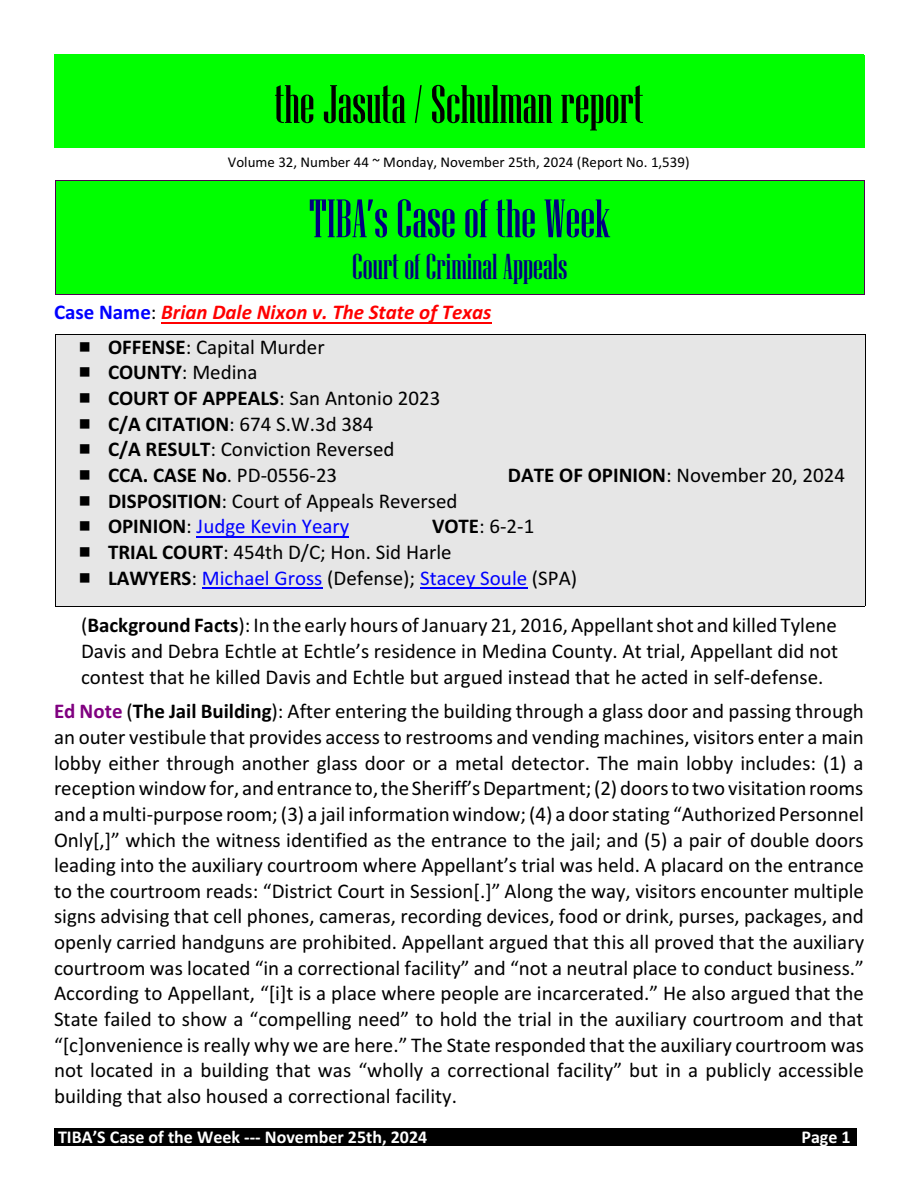
<style>
.page{position:relative;width:918px;height:1188px;background:#fff}
.page>*{position:absolute;margin:0;border:0;box-sizing:border-box;transform-origin:0 0}
.t1{font:54px "Niagara Solid";color:#000}
.t2{font:54px "Niagara Solid";color:#000080}
.t3{font:36px "Niagara Solid";color:#000080}
.t4{font:21px/25.7px "Calibri";color:#000}
.t5{font:italic 700 21px/34.8px "Calibri";color:#f00}
.t6{font:700 18px "Calibri";color:#fff}
.t7{font:15px "Calibri";color:#000}
.s1{font-style:normal;color:#00f}
.s2{font-weight:400;font-style:normal;color:#000}
.s3{font-style:normal;color:#000}
.s4{font-weight:700}
.s5{color:#00f}
.s6{font-weight:700;color:#800080}
</style>
<div class="page">
<div style="left:55px;top:180px;width:809px;height:114px;background:#0f0"></div>
<hr style="left:55px;top:180px;width:1px;height:114px;background:#4f004f">
<hr style="left:864px;top:180px;width:1px;height:114px;background:#4f004f">
<hr style="left:55px;top:180px;width:809px;height:1px;background:#4f004f">
<hr style="left:55px;top:294px;width:809px;height:1px;background:#4f004f">
<div style="left:55px;top:335px;width:810px;height:271px;background:#e6e6e6"></div>
<hr style="left:55px;top:335px;width:1px;height:271px;background:#000">
<hr style="left:865px;top:335px;width:1px;height:271px;background:#000">
<hr style="left:55px;top:335px;width:810px;height:1px;background:#000">
<hr style="left:55px;top:606px;width:810px;height:1px;background:#000">
<div style="left:54px;top:55px;width:810px;height:93px;background:#0f0"></div>
<hr style="left:864px;top:55px;width:1px;height:92px;background:#0f0">
<hr style="left:54px;top:148px;width:810px;height:1px;background:#0f0">
<hr style="left:161px;top:322px;width:330px;height:1px;background:#f00">
<hr style="left:197px;top:536px;width:152px;height:1px;background:#00f">
<hr style="left:202px;top:588px;width:120px;height:1px;background:#00f">
<hr style="left:420px;top:588px;width:107px;height:1px;background:#00f">
<hr style="left:54px;top:1128px;width:4px;height:18px;background:#000">
<div style="left:58px;top:1128px;width:799px;height:18px;background:#000"></div>
<h1 class="t1" style="left:275px;top:80px;width:370px">the Jasuta / Schulman report</h1>
<p class="t7" style="left:228px;top:156px;width:463px">Volume 32, Number 44 ~ Monday, November 25th, 2024 (Report No. 1,539)</p>
<h1 class="t2" style="left:309px;top:194px;width:303px">TIBA’s Case of the Week</h1>
<h2 class="t3" style="left:352px;top:250px;width:217px">Court of Criminal Appeals</h2>
<p class="t5" style="left:108px;top:296px;width:385px;text-indent:-54px"><span class="s1">Case Name</span><span class="s2">:</span> Brian Dale Nixon v. The State of Texas<br><span class="s3">OFFENSE</span><span class="s2">: Capital Murder</span></p>
<p class="t4" style="left:108px;top:361px;width:334px"><span class="s4">COUNTY</span>: Medina<br><span class="s4">COURT OF APPEALS</span>: San Antonio 2023<br><span class="s4">C/A CITATION</span>: 674 S.W.3d 384<br><span class="s4">C/A RESULT</span>: Conviction Reversed<br><span class="s4">CCA. CASE No</span>. PD-0556-23</p>
<p class="t4" style="left:508px;top:464px;width:339px"><span class="s4">DATE OF OPINION</span>: November 20, 2024</p>
<p class="t4" style="left:108px;top:490px;width:351px"><span class="s4">DISPOSITION</span>: Court of Appeals Reversed<br><span class="s4">OPINION</span>: <span class="s5">Judge Kevin Yeary</span></p>
<p class="t4" style="left:108px;top:515px;width:471px;text-indent:324px"><span class="s4">VOTE</span>: 6-2-1<br><span class="s4">TRIAL COURT</span>: 454th D/C; Hon. Sid Harle<br><span class="s4">LAWYERS</span>: <span class="s5">Michael Gross</span> (Defense); <span class="s5">Stacey Soule</span> (SPA)</p>
<p class="t4" style="left:81px;top:614px;width:759px;text-align:justify">(<span class="s4">Background Facts</span>): In the early hours of January 21, 2016, Appellant shot and killed Tylene Davis and Debra Echtle at Echtle’s residence in Medina County. At trial, Appellant did not contest that he killed Davis and Echtle but argued instead that he acted in self-defense.</p>
<p class="t4" style="left:54px;top:700px;width:812px;text-align:justify"><span class="s6">Ed Note</span> (<span class="s4">The Jail Building</span>): After entering the building through a glass door and passing through an outer vestibule that provides access to restrooms and vending machines, visitors enter a main lobby either through another glass door or a metal detector. The main lobby includes: (1) a reception window for, and entrance to,the Sheriff’sDepartment;(2) doors to two visitation rooms and a multi-purpose room; (3) a jail information window; (4) a door stating “Authorized Personnel Only[,]” which the witness identified as the entrance to the jail; and (5) a pair of double doors leading into the auxiliary courtroom where Appellant’s trial was held. A placard on the entrance to the courtroom reads: “District Court in Session[.]” Along the way, visitors encounter multiple signs advising that cell phones, cameras, recording devices, food or drink, purses, packages, and openly carried handguns are prohibited. Appellant argued that this all proved that the auxiliary courtroom was located “in a correctional facility” and “not a neutral place to conduct business.” According to Appellant, “[i]t is a place where people are incarcerated.” He also argued that the State failed to show a “compelling need” to hold the trial in the auxiliary courtroom and that “[c]onvenience is really why we are here.” The State responded that the auxiliary courtroom was not located in a building that was “wholly a correctional facility” but in a publicly accessible building that also housed a correctional facility.</p>
<p class="t6" style="left:58px;top:1129px;width:371px">TIBA’S Case of the Week --- November 25th, 2024</p>
<p class="t6" style="left:802px;top:1129px;width:51px">Page 1</p>
</div>
